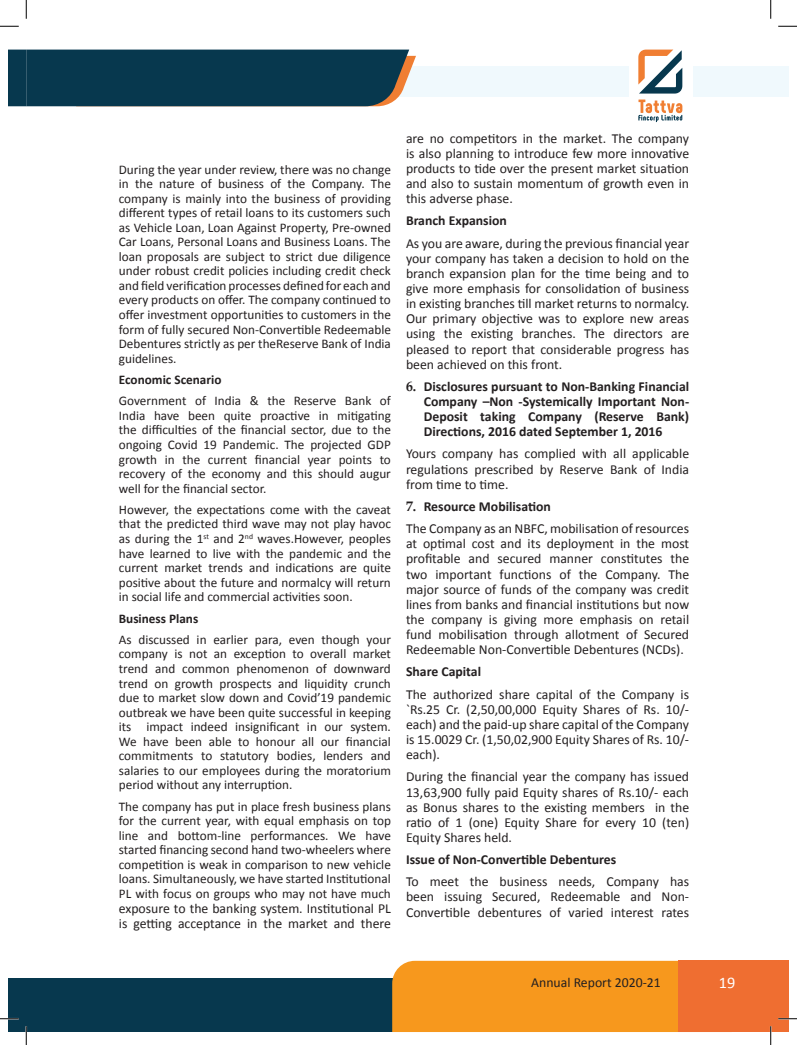
<style>
.page{position:relative;width:797px;height:1045px;background:#fff}
.page>*{position:absolute;margin:0;border:0;box-sizing:border-box;transform-origin:0 0}
.t1{font:16.25px "Calibri";color:#fff}
.t2{font:13.75px/15.1px "Calibri";color:#231f20;text-align:justify}
.t3{font:700 13.75px/15.1px "Calibri";color:#231f20;text-align:justify}
.t4{font:13.25px/14.5px "Calibri";color:#231f20;text-align:justify}
.t5{font:700 13.25px "Calibri";color:#231f20}
.s1{font-family:"Book Antiqua"}
</style>
<div class="page">
<div style="left:26px;top:978px;width:705px;height:54px;background:#07384e"></div>
<div style="left:392px;top:960px;width:286px;height:72px;background:#f7981d"></div>
<div style="left:678px;top:960px;width:110px;height:72px;background:#ef6e31"></div>
<div style="left:9px;top:978px;width:17px;height:54px;background:#07384e"></div>
<div style="left:379px;top:66px;width:250px;height:30px;background:#f0f9fd"></div>
<div style="left:692px;top:66px;width:96px;height:30px;background:#f0f9fd"></div>
<div style="left:9px;top:50px;width:407px;height:56px;background:#07384e"></div>
<svg style="left:638px;top:50px;width:44px;height:44px"></svg>
<svg style="left:638px;top:100px;width:44px;height:22px"></svg>
<svg style="left:0;top:25px;width:19px;height:2px"></svg>
<svg style="left:778px;top:25px;width:19px;height:2px"></svg>
<svg style="left:0;top:1018px;width:19px;height:1px"></svg>
<svg style="left:778px;top:1018px;width:19px;height:1px"></svg>
<svg style="left:25px;top:0;width:2px;height:19px"></svg>
<svg style="left:25px;top:1026px;width:2px;height:19px"></svg>
<svg style="left:770px;top:0;width:1px;height:19px"></svg>
<svg style="left:770px;top:1026px;width:1px;height:19px"></svg>
<p class="t4" style="left:119px;top:162px;width:273px">During the year under review, there was no change in the nature of business of the Company. The company is mainly into the business of providing different types of retail loans to its customers such as Vehicle Loan, Loan Against Property, Pre-owned Car Loans, Personal Loans and Business Loans. The loan proposals are subject to strict due diligence under robust credit policies including credit check and field verification processes defined for each and every products on offer. The company continued to offer investment opportunities to customers in the form of fully secured Non-Convertible Redeemable Debentures strictly as per theReserve Bank of India guidelines.</p>
<p class="t5" style="left:119px;top:371px;width:104px">Economic Scenario</p>
<p class="t4" style="left:119px;top:394px;width:273px">Government of India &amp; the Reserve Bank of India have been quite proactive in mitigating the difficulties of the financial sector, due to the ongoing Covid 19 Pandemic. The projected GDP growth in the current financial year points to recovery of the economy and this should augur well for the financial sector.</p>
<p class="t4" style="left:119px;top:502px;width:273px">However, the expectations come with the caveat that the predicted third wave may not play havoc as during the 1<sup>st</sup> and 2<sup>nd</sup> waves.However, peoples have learned to live with the pandemic and the current market trends and indications are quite positive about the future and normalcy will return in social life and commercial activities soon.</p>
<p class="t5" style="left:119px;top:609px;width:81px">Business Plans</p>
<p class="t4" style="left:119px;top:632px;width:273px">As discussed in earlier para, even though your company is not an exception to overall market trend and common phenomenon of downward trend on growth prospects and liquidity crunch due to market slow down and Covid’19 pandemic outbreak we have been quite successful in keeping its impact indeed insignificant in our system.<br>We have been able to honour all our financial commitments to statutory bodies, lenders and salaries to our employees during the moratorium period without any interruption.</p>
<p class="t4" style="left:119px;top:799px;width:273px">The company has put in place fresh business plans for the current year, with equal emphasis on top line and bottom-line performances. We have started financing second hand two-wheelers where competition is weak in comparison to new vehicle loans. Simultaneously, we have started Institutional PL with focus on groups who may not have much</p>
<p class="t2" style="left:119px;top:901px;width:274px">exposure to the banking system. Institutional PL is getting acceptance in the market and there</p>
<p class="t2" style="left:406px;top:131px;width:285px">are no competitors in the market. The company is also planning to introduce few more innovative products to tide over the present market situation and also to sustain momentum of growth even in this adverse phase.</p>
<p class="t3" style="left:406px;top:213px;width:102px">Branch Expansion</p>
<p class="t2" style="left:406px;top:235px;width:285px">As you are aware, during the previous financial year your company has taken a decision to hold on the branch expansion plan for the time being and to give more emphasis for consolidation of business in existing branches till market returns to normalcy.<br>Our primary objective was to explore new areas using the existing branches. The directors are pleased to report that considerable progress has been achieved on this front.</p>
<p class="t3" style="left:424px;top:379px;width:267px;text-indent:-18px"><span class="s1">6.</span> Disclosures pursuant to Non-Banking Financial Company –Non -Systemically Important Non-Deposit taking Company (Reserve Bank)<br>Directions, 2016 dated September 1, 2016</p>
<p class="t2" style="left:406px;top:446px;width:285px">Yours company has complied with all applicable regulations prescribed by Reserve Bank of India from time to time.</p>
<p class="t3" style="left:406px;top:499px;width:146px"><span class="s1">7.</span> Resource Mobilisation</p>
<p class="t2" style="left:406px;top:521px;width:285px">The Company as an NBFC, mobilisation of resources at optimal cost and its deployment in the most profitable and secured manner constitutes the two important functions of the Company. The major source of funds of the company was credit lines from banks and financial institutions but now the company is giving more emphasis on retail fund mobilisation through allotment of Secured Redeemable Non-Convertible Debentures (NCDs).</p>
<p class="t3" style="left:406px;top:664px;width:77px">Share Capital</p>
<p class="t2" style="left:406px;top:686px;width:285px">The authorized share capital of the Company is `Rs.25 Cr. (2,50,00,000 Equity Shares of Rs. 10/- each) and the paid-up share capital of the Company is 15.0029 Cr. (1,50,02,900 Equity Shares of Rs. 10/- each).</p>
<p class="t2" style="left:406px;top:769px;width:285px">During the financial year the company has issued 13,63,900 fully paid Equity shares of Rs.10/- each as Bonus shares to the existing members in the ratio of 1 (one) Equity Share for every 10 (ten)<br>Equity Shares held.</p>
<p class="t3" style="left:406px;top:852px;width:212px">Issue of Non-Convertible Debentures</p>
<p class="t2" style="left:406px;top:874px;width:285px">To meet the business needs, Company has been issuing Secured, Redeemable and Non-Convertible debentures of varied interest rates</p>
<p class="t2" style="left:531px;top:975px;width:131px">Annual Report 2020-21</p>
<p class="t1" style="left:718px;top:972px;width:18px">19</p>
</div>
